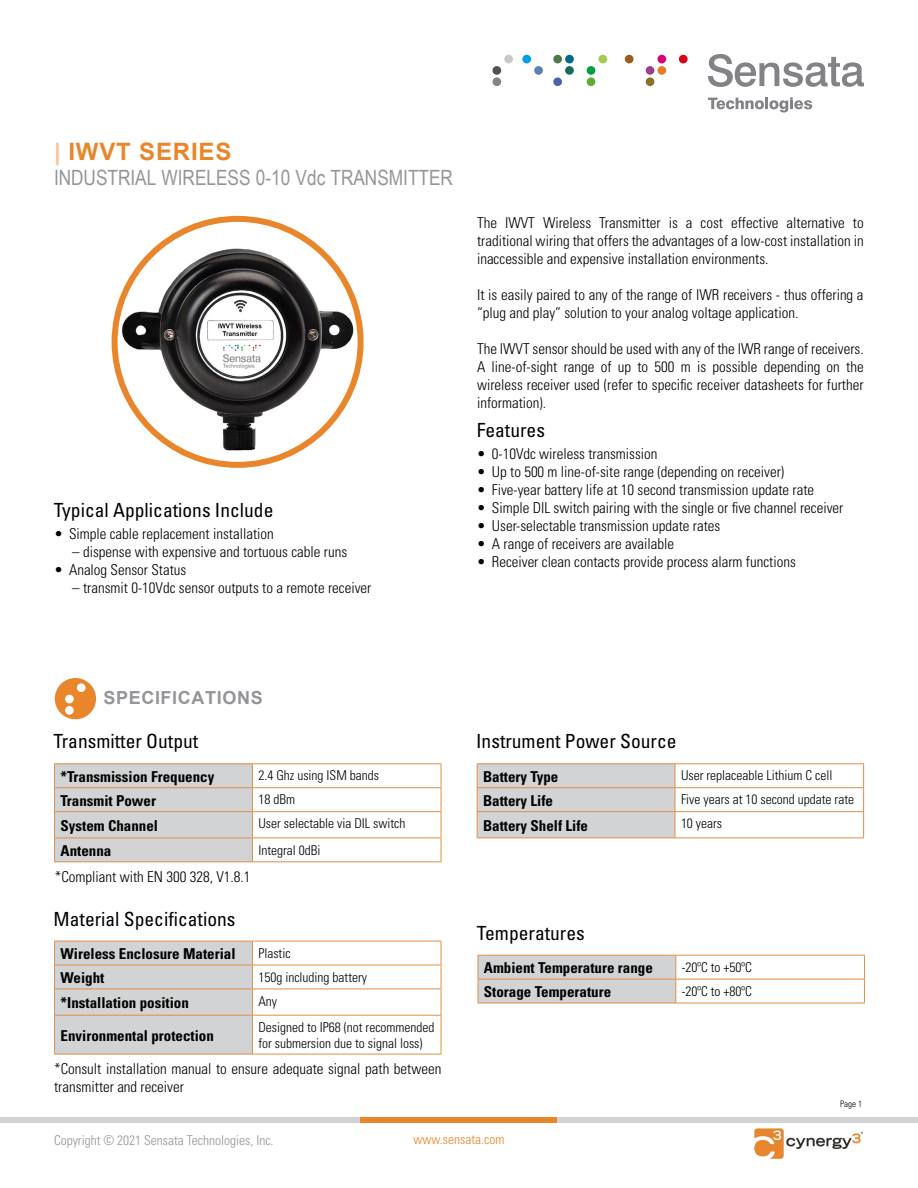
<style>
.page{position:relative;width:918px;height:1188px;background:#fff}
.page>*{position:absolute;margin:0;border:0;box-sizing:border-box;transform-origin:0 0}
.t1{font:700 24px "Arial";letter-spacing:.035em;color:#e9862c}
.t2{font:21px "Arial Narrow";color:#939598}
.t3{font:condensed 19.5px "Univers LT Std";color:#000}
.t4{font:700 18px "Arial";letter-spacing:.035em;color:#939598}
.t5{font:300 condensed 15px/18px "Univers";color:#000;text-align:justify}
.t6{font:700 condensed 15px "Univers";color:#000}
.t7{font:300 condensed 13.5px/16.2px "Univers";color:#000}
.t8{font:300 condensed 13.5px "Univers";color:#939598}
.t9{font:300 condensed 13.5px "Univers";color:#e9862c}
.t10{font:300 condensed 9px "Univers";color:#000}
.s1{color:#fcc397}
</style>
<div class="page">
<svg style="left:708px;top:54px;width:156px;height:33px"></svg>
<svg style="left:708px;top:97px;width:104px;height:15px"></svg>
<div style="left:492px;top:77px;width:9px;height:9px;background:#828287;border-radius:50%"></div>
<div style="left:522px;top:55px;width:9px;height:8px;background:#009eed;border-radius:50%"></div>
<div style="left:534px;top:66px;width:9px;height:9px;background:#5982b0;border-radius:50%"></div>
<div style="left:553px;top:55px;width:9px;height:8px;background:#4f784a;border-radius:50%"></div>
<div style="left:565px;top:55px;width:9px;height:8px;background:#006b87;border-radius:50%"></div>
<div style="left:565px;top:66px;width:9px;height:9px;background:#146b5c;border-radius:50%"></div>
<div style="left:553px;top:77px;width:9px;height:9px;background:#4f61ad;border-radius:50%"></div>
<div style="left:598px;top:55px;width:9px;height:8px;background:#a1cc52;border-radius:50%"></div>
<div style="left:587px;top:66px;width:8px;height:9px;background:#009e45;border-radius:50%"></div>
<div style="left:587px;top:77px;width:8px;height:9px;background:#59b030;border-radius:50%"></div>
<div style="left:657px;top:55px;width:9px;height:8px;background:#d9007a;border-radius:50%"></div>
<div style="left:646px;top:66px;width:8px;height:9px;background:#9c3d91;border-radius:50%"></div>
<div style="left:657px;top:66px;width:9px;height:9px;background:#e87a2b;border-radius:50%"></div>
<div style="left:646px;top:77px;width:8px;height:9px;background:#8c7029;border-radius:50%"></div>
<div style="left:679px;top:55px;width:9px;height:8px;background:#d90017;border-radius:50%"></div>
<div style="left:504px;top:55px;width:9px;height:8px;background:#c7c9cc;border-radius:50%"></div>
<div style="left:492px;top:66px;width:9px;height:9px;background:#525254;border-radius:50%"></div>
<div style="left:625px;top:55px;width:9px;height:8px;background:#995c1a;border-radius:50%"></div>
<div style="left:0;top:1117px;width:918px;height:6px;background:#d1d3d4"></div>
<div style="left:361px;top:1117px;width:196px;height:6px;background:#e9862c"></div>
<img style="left:754px;top:1128px;width:108px;height:30px">
<hr style="left:54px;top:763px;width:198px;height:1px;background:#df8e47">
<hr style="left:252px;top:763px;width:189px;height:1px;background:#df8e47">
<hr style="left:252px;top:838px;width:189px;height:1px;background:#df8e47">
<hr style="left:252px;top:861px;width:189px;height:1px;background:#df8e47">
<hr style="left:252px;top:787px;width:189px;height:1px;background:#df8e47">
<svg style="left:54px;top:764px;width:199px;height:98px;background:#d1d0ce"></svg>
<svg style="left:441px;top:764px;width:1px;height:97px"></svg>
<hr style="left:54px;top:811px;width:198px;height:1px;background:#df8e47">
<hr style="left:252px;top:811px;width:189px;height:1px;background:#df8e47">
<hr style="left:252px;top:941px;width:189px;height:1px;background:#df8e47">
<hr style="left:252px;top:1015px;width:189px;height:1px;background:#df8e47">
<hr style="left:441px;top:1016px;width:1px;height:38px;background:#df8e47">
<hr style="left:54px;top:1054px;width:198px;height:1px;background:#df8e47">
<hr style="left:252px;top:1054px;width:189px;height:1px;background:#df8e47">
<hr style="left:252px;top:965px;width:189px;height:1px;background:#df8e47">
<svg style="left:54px;top:941px;width:199px;height:113px;background:#d1d0ce"></svg>
<svg style="left:441px;top:941px;width:1px;height:74px"></svg>
<hr style="left:54px;top:989px;width:198px;height:1px;background:#df8e47">
<hr style="left:252px;top:989px;width:189px;height:1px;background:#df8e47">
<hr style="left:477px;top:763px;width:198px;height:1px;background:#df8e47">
<hr style="left:675px;top:763px;width:189px;height:1px;background:#df8e47">
<hr style="left:477px;top:838px;width:198px;height:1px;background:#df8e47">
<hr style="left:675px;top:838px;width:189px;height:1px;background:#df8e47">
<hr style="left:675px;top:787px;width:189px;height:1px;background:#df8e47">
<svg style="left:477px;top:764px;width:199px;height:74px;background:#d1d0cf"></svg>
<svg style="left:863px;top:764px;width:1px;height:74px"></svg>
<hr style="left:477px;top:811px;width:198px;height:1px;background:#df8e47">
<hr style="left:675px;top:811px;width:189px;height:1px;background:#df8e47">
<hr style="left:676px;top:955px;width:189px;height:1px;background:#df8e47">
<hr style="left:676px;top:979px;width:189px;height:1px;background:#df8e47">
<svg style="left:478px;top:955px;width:198px;height:48px;background:#d1cfcd"></svg>
<svg style="left:864px;top:956px;width:1px;height:47px"></svg>
<hr style="left:478px;top:1003px;width:198px;height:1px;background:#df8e47">
<hr style="left:676px;top:1003px;width:189px;height:1px;background:#df8e47">
<svg style="left:55px;top:678px;width:41px;height:41px"></svg>
<img style="left:120px;top:233px;width:235px;height:229px">
<div style="left:112px;top:216px;width:252px;height:252px;border:6px solid #e9862c;border-radius:50%"></div>
<h1 class="t1" style="left:54px;top:135px;width:179px"><span class="s1">|</span> IWVT SERIES</h1>
<h2 class="t2" style="left:54px;top:162px;width:401px">INDUSTRIAL WIRELESS 0-10 Vdc TRANSMITTER</h2>
<h3 class="t3" style="left:54px;top:498px;width:221px">Typical Applications Include</h3>
<p class="t5" style="left:54px;top:524px;width:221px">• Simple cable replacement installation</p>
<p class="t5" style="left:72px;top:542px;width:276px">– dispense with expensive and tortuous cable runs</p>
<p class="t5" style="left:54px;top:560px;width:134px">• Analog Sensor Status</p>
<p class="t5" style="left:72px;top:578px;width:301px">– transmit 0-10Vdc sensor outputs to a remote receiver</p>
<p class="t5" style="left:477px;top:213px;width:388px">The IWVT Wireless Transmitter is a cost effective alternative to traditional wiring that offers the advantages of a low-cost installation in inaccessible and expensive installation environments.</p>
<p class="t5" style="left:477px;top:285px;width:388px">It is easily paired to any of the range of IWR receivers - thus offering a “plug and play” solution to your analog voltage application.</p>
<p class="t5" style="left:477px;top:339px;width:388px">The IWVT sensor should be used with any of the IWR range of receivers.<br>A line-of-sight range of up to 500 m is possible depending on the wireless receiver used (refer to specific receiver datasheets for further information).</p>
<h3 class="t3" style="left:477px;top:418px;width:70px">Features</h3>
<p class="t5" style="left:477px;top:445px;width:182px">• 0-10Vdc wireless transmission</p>
<p class="t5" style="left:477px;top:463px;width:309px">• Up to 500 m line-of-site range (depending on receiver)</p>
<p class="t5" style="left:477px;top:481px;width:339px">• Five-year battery life at 10 second transmission update rate</p>
<p class="t5" style="left:477px;top:499px;width:368px">• Simple DIL switch pairing with the single or five channel receiver</p>
<p class="t5" style="left:477px;top:517px;width:245px">• User-selectable transmission update rates</p>
<p class="t5" style="left:477px;top:535px;width:199px">• A range of receivers are available</p>
<p class="t5" style="left:477px;top:553px;width:321px">• Receiver clean contacts provide process alarm functions</p>
<p class="t4" style="left:103px;top:685px;width:161px">SPECIFICATIONS</p>
<h3 class="t3" style="left:54px;top:729px;width:146px">Transmitter Output</h3>
<p class="t6" style="left:61px;top:767px;width:155px">*Transmission Frequency</p>
<p class="t7" style="left:258px;top:768px;width:122px">2.4 Ghz using ISM bands</p>
<p class="t6" style="left:61px;top:791px;width:97px">Transmit Power</p>
<p class="t7" style="left:258px;top:792px;width:38px">18 dBm</p>
<p class="t6" style="left:61px;top:816px;width:99px">System Channel</p>
<p class="t7" style="left:258px;top:815px;width:148px">User selectable via DIL switch</p>
<p class="t6" style="left:61px;top:841px;width:52px">Antenna</p>
<p class="t7" style="left:258px;top:842px;width:64px">Integral 0dBi</p>
<p class="t5" style="left:55px;top:867px;width:197px">*Compliant with EN 300 328, V1.8.1</p>
<h3 class="t3" style="left:54px;top:906px;width:183px">Material Specifications</h3>
<p class="t6" style="left:61px;top:944px;width:176px">Wireless Enclosure Material</p>
<p class="t7" style="left:258px;top:945px;width:34px">Plastic</p>
<p class="t6" style="left:61px;top:968px;width:45px">Weight</p>
<p class="t7" style="left:258px;top:969px;width:110px">150g including battery</p>
<p class="t6" style="left:61px;top:993px;width:130px">*Installation position</p>
<p class="t7" style="left:258px;top:993px;width:20px">Any</p>
<p class="t6" style="left:61px;top:1026px;width:155px">Environmental protection</p>
<p class="t7" style="left:258px;top:1019px;width:178px">Designed to IP68 (not recommended for submersion due to signal loss)</p>
<p class="t5" style="left:54px;top:1060px;width:389px">*Consult installation manual to ensure adequate signal path between transmitter and receiver</p>
<h3 class="t3" style="left:476px;top:729px;width:202px">Instrument Power Source</h3>
<p class="t6" style="left:483px;top:767px;width:77px">Battery Type</p>
<p class="t7" style="left:681px;top:768px;width:153px">User replaceable Lithium C cell</p>
<p class="t6" style="left:483px;top:791px;width:71px">Battery Life</p>
<p class="t7" style="left:681px;top:792px;width:175px">Five years at 10 second update rate</p>
<p class="t6" style="left:483px;top:816px;width:106px">Battery Shelf Life</p>
<p class="t7" style="left:681px;top:815px;width:43px">10 years</p>
<h3 class="t3" style="left:477px;top:921px;width:109px">Temperatures</h3>
<p class="t6" style="left:484px;top:959px;width:170px">Ambient Temperature range</p>
<p class="t7" style="left:682px;top:959px;width:72px">-20ºC to +50ºC</p>
<p class="t6" style="left:484px;top:983px;width:129px">Storage Temperature</p>
<p class="t7" style="left:682px;top:983px;width:72px">-20ºC to +80ºC</p>
<p class="t10" style="left:840px;top:1098px;width:23px">Page 1</p>
<p class="t8" style="left:54px;top:1132px;width:221px">Copyright © 2021 Sensata Technologies, Inc.</p>
<p class="t9" style="left:414px;top:1131px;width:92px">www.sensata.com</p>
</div>
